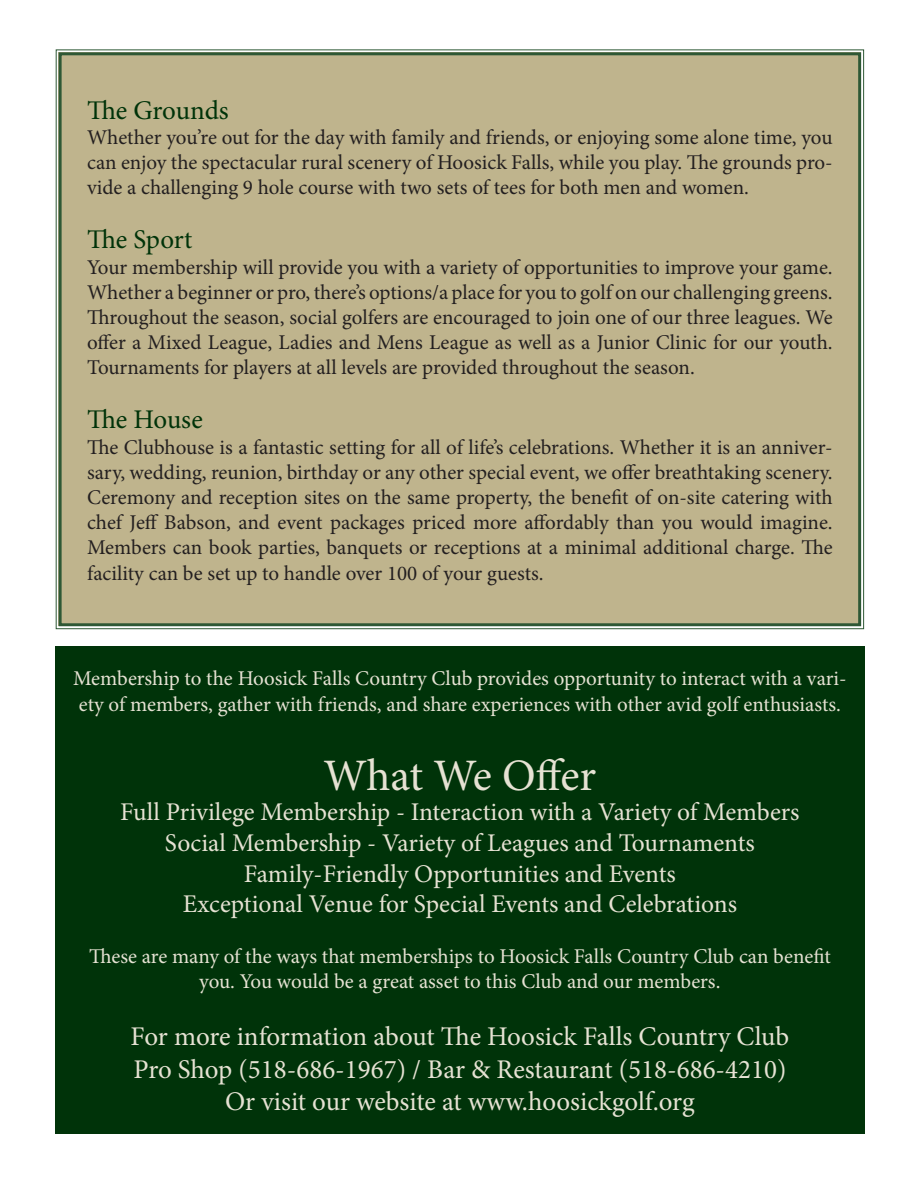
<style>
.page{position:relative;width:918px;height:1188px;background:#fff}
.page>*{position:absolute;margin:0;border:0;box-sizing:border-box;transform-origin:0 0}
.t1{font:45px "Minion Pro";letter-spacing:-.01em;color:#e6e2d3}
.t2{font:27px "Minion Pro";color:#e6e2d3}
.t3{font:27px "Minion Pro";letter-spacing:-.005em;color:#003309}
.t4{font:25.5px "Minion Pro";color:#e6e2d3}
.t5{font:21px/25.2px "Minion Pro";color:#231f20;text-align:justify}
.t6{font:21px/25.2px "Minion Pro";color:#e6e2d3}
</style>
<div class="page">
<div style="left:55px;top:49px;width:810px;height:581px;background:#bfb48d"></div>
<div style="left:59px;top:52px;width:802px;height:574px;border:3px solid #2e5835"></div>
<div style="left:55px;top:646px;width:810px;height:488px;background:#003309"></div>
<p class="t3" style="left:87px;top:92px;width:143px">The Grounds</p>
<p class="t5" style="left:87px;top:125px;width:747px">Whether you’re out for the day with family and friends, or enjoying some alone time, you can enjoy the spectacular rural scenery of Hoosick Falls, while you play. The grounds pro&shy;vide a challenging 9 hole course with two sets of tees for both men and women.</p>
<p class="t3" style="left:87px;top:222px;width:107px">The Sport</p>
<p class="t5" style="left:87px;top:254px;width:747px">Your membership will provide you with a variety of opportunities to improve your game.<br>Whether a beginner or pro, there’s options/a place for you to golf on our challenging greens.<br>Throughout the season, social golfers are encouraged to join one of our three leagues. We offer a Mixed League, Ladies and Mens League as well as a Junior Clinic for our youth.<br>Tournaments for players at all levels are provided throughout the season.</p>
<p class="t3" style="left:87px;top:402px;width:117px">The House</p>
<p class="t5" style="left:87px;top:434px;width:747px">The Clubhouse is a fantastic setting for all of life’s celebrations. Whether it is an anniver&shy;sary, wedding, reunion, birthday or any other special event, we offer breathtaking scenery.<br>Ceremony and reception sites on the same property, the benefit of on-site catering with chef Jeff Babson, and event packages priced more affordably than you would imagine.<br>Members can book parties, banquets or receptions at a minimal additional charge. The facility can be set up to handle over 100 of your guests.</p>
<p class="t6" style="left:73px;top:666px;width:775px">Membership to the Hoosick Falls Country Club provides opportunity to interact with a vari&shy;ety of members, gather with friends, and share experiences with other avid golf enthusiasts.</p>
<p class="t1" style="left:323px;top:745px;width:274px">What We Offer</p>
<p class="t4" style="left:120px;top:795px;width:681px">Full Privilege Membership - Interaction with a Variety of Members</p>
<p class="t4" style="left:165px;top:826px;width:591px">Social Membership - Variety of Leagues and Tournaments</p>
<p class="t4" style="left:244px;top:856px;width:434px">Family-Friendly Opportunities and Events</p>
<p class="t4" style="left:183px;top:887px;width:556px">Exceptional Venue for Special Events and Celebrations</p>
<p class="t6" style="left:89px;top:943px;width:743px;text-align:center">These are many of the ways that memberships to Hoosick Falls Country Club can benefit you. You would be a great asset to this Club and our members.</p>
<p class="t2" style="left:131px;top:1019px;width:660px">For more information about The Hoosick Falls Country Club</p>
<p class="t2" style="left:133px;top:1051px;width:655px">Pro Shop (518-686-1967) / Bar &amp; Restaurant (518-686-4210)</p>
<p class="t2" style="left:225px;top:1083px;width:471px">Or visit our website at www.hoosickgolf.org</p>
</div>
